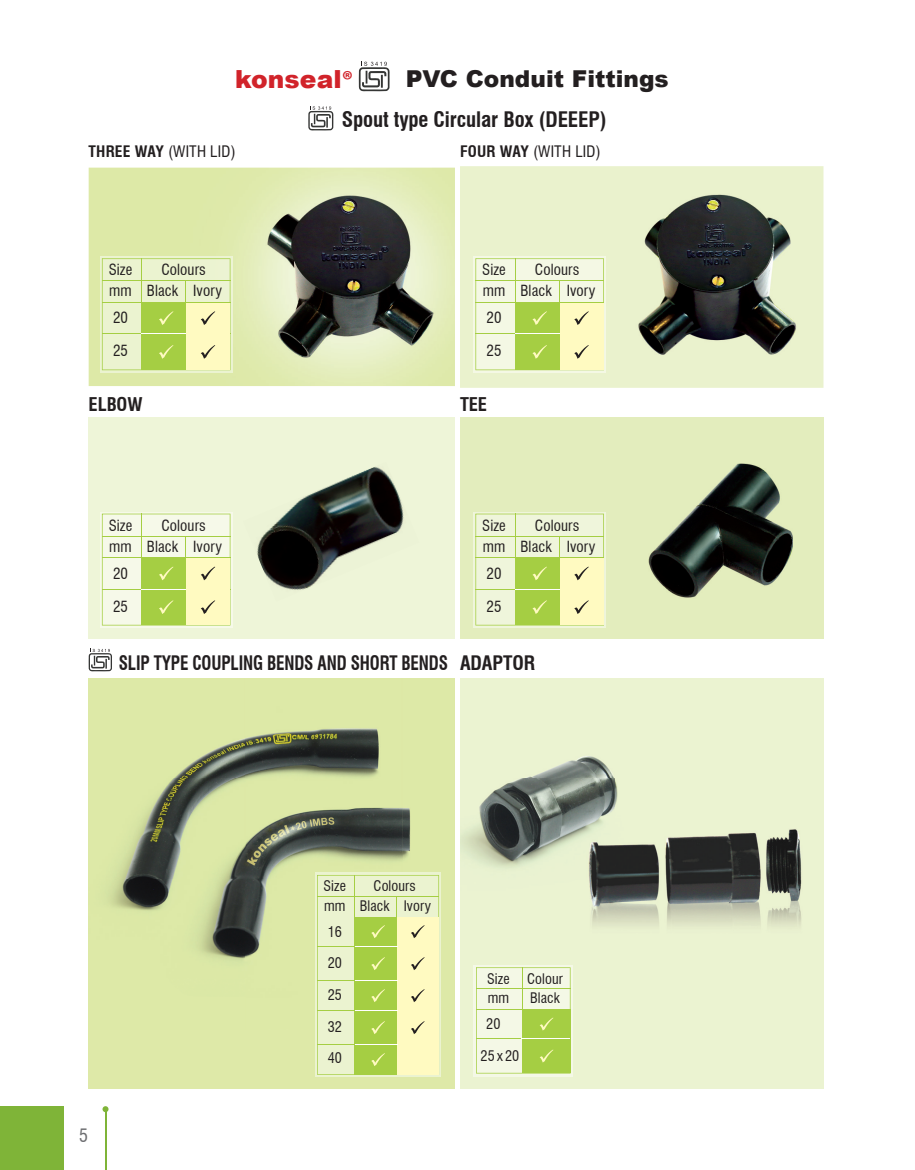
<style>
.page{position:relative;width:915px;height:1170px;background:#fff}
.page>*{position:absolute;margin:0;border:0;box-sizing:border-box;transform-origin:0 0}
.t1{font:900 24.9px "Arial";letter-spacing:.005em;color:#d1232a}
.t2{font:900 23.25px "Arial";color:#231f20}
.t3{font:700 condensed 20.85px "Swiss 721 BT";letter-spacing:-.005em;color:#231f20}
.t4{font:700 condensed 19.5px "Swiss 721 BT";letter-spacing:-.01em;color:#231f20;scale:.87 1}
.t5{font:700 condensed 18.45px "Swiss 721 BT";letter-spacing:-.005em;color:#231f20}
.t6{font:condensed 18px "Swiss 721 BT";color:#6c6d70}
.t7{font:condensed 15.45px "Swiss 721 BT";letter-spacing:.01em;color:#231f20}
.t8{font:condensed 15px/21px "Swiss 721 BT";letter-spacing:.005em;color:#231f20}
.t9{font:condensed 14.25px/20px "Swiss 721 BT";letter-spacing:.005em;color:#231f20}
.s1{font-family:"Myriad Pro";font-weight:700}
.s2{font-weight:700}
</style>
<div class="page">
<svg style="left:359px;top:62px;width:30px;height:29px"></svg>
<svg style="left:308px;top:106px;width:25px;height:24px"></svg>
<img style="left:89px;top:168px;width:366px;height:218px">
<img style="left:460px;top:166px;width:363px;height:222px">
<img style="left:100px;top:256px;width:132px;height:116px">
<svg style="left:102px;top:258px;width:128px;height:112px;background:#ddeaaa"></svg>
<hr style="left:141px;top:333px;width:45px;height:1px;background:#fff">
<img style="left:473px;top:256px;width:132px;height:116px">
<svg style="left:475px;top:258px;width:128px;height:112px;background:#e2edb5"></svg>
<hr style="left:515px;top:333px;width:44px;height:1px;background:#fff">
<div style="left:89px;top:417px;width:366px;height:222px;background:#eef5d8"></div>
<img style="left:257px;top:466px;width:147px;height:124px">
<div style="left:460px;top:417px;width:363px;height:222px;background:#e3edbd"></div>
<img style="left:648px;top:463px;width:144px;height:135px">
<div style="left:100px;top:512px;width:132px;height:115px;background:linear-gradient(to bottom,#cce394,#cfe499)"></div>
<svg style="left:102px;top:513px;width:128px;height:112px;background:#e3edb8"></svg>
<hr style="left:141px;top:588px;width:45px;height:1px;background:#fff">
<svg style="left:473px;top:512px;width:132px;height:115px"></svg>
<svg style="left:475px;top:513px;width:128px;height:112px;background:#dfebb0"></svg>
<hr style="left:515px;top:588px;width:44px;height:1px;background:#fff">
<div style="left:89px;top:678px;width:366px;height:410px;background:#dee9a8"></div>
<img style="left:114px;top:728px;width:288px;height:151px">
<img style="left:402px;top:808px;width:39px;height:221px">
<img style="left:107px;top:879px;width:161px;height:83px">
<div style="left:460px;top:678px;width:363px;height:410px;background:#ebf3d1"></div>
<img style="left:460px;top:756px;width:342px;height:223px">
<svg style="left:89px;top:648px;width:23px;height:23px"></svg>
<svg style="left:315px;top:1029px;width:125px;height:47px"></svg>
<img style="left:315px;top:872px;width:125px;height:157px">
<svg style="left:317px;top:874px;width:122px;height:200px;background:#dbe9a2"></svg>
<hr style="left:355px;top:946px;width:42px;height:1px;background:#fff">
<hr style="left:355px;top:980px;width:42px;height:1px;background:#fff">
<hr style="left:355px;top:1010px;width:42px;height:1px;background:#fff">
<hr style="left:355px;top:1044px;width:42px;height:1px;background:#fff">
<svg style="left:473px;top:979px;width:99px;height:97px"></svg>
<img style="left:473px;top:965px;width:99px;height:14px">
<svg style="left:476px;top:967px;width:94px;height:106px;background:#d8e9ad"></svg>
<hr style="left:521px;top:1038px;width:49px;height:1px;background:#fff">
<div style="left:0;top:1106px;width:64px;height:63px;background:#7fb438"></div>
<hr style="left:105px;top:1109px;width:1px;height:60px;background:#7fb438">
<svg style="left:102px;top:1106px;width:6px;height:6px"></svg>
<h1 class="t1" style="left:235px;top:61px;width:120px">konseal<span class="s1">®</span></h1>
<h2 class="t2" style="left:405px;top:62px;width:264px">PVC Conduit Fittings</h2>
<h3 class="t3" style="left:341px;top:107px;width:266px">Spout type Circular Box (DEEEP)</h3>
<p class="t7" style="left:89px;top:142px;width:148px"><span class="s2">THREE WAY</span> (WITH LID)</p>
<p class="t7" style="left:460px;top:142px;width:142px"><span class="s2">FOUR WAY</span> (WITH LID)</p>
<p class="t8" style="left:109px;top:259px;width:25px">Size</p>
<p class="t8" style="left:109px;top:259px;width:114px;text-indent:52px">Colours mm Black Ivory</p>
<p class="t8" style="left:113px;top:307px;width:17px">20</p>
<p class="t8" style="left:113px;top:340px;width:17px">25</p>
<p class="t8" style="left:482px;top:259px;width:25px">Size</p>
<p class="t8" style="left:482px;top:259px;width:114px;text-indent:52px">Colours mm Black Ivory</p>
<p class="t8" style="left:486px;top:307px;width:17px">20</p>
<p class="t8" style="left:486px;top:340px;width:17px">25</p>
<p class="t5" style="left:89px;top:393px;width:55px">ELBOW</p>
<p class="t5" style="left:460px;top:393px;width:29px">TEE</p>
<p class="t8" style="left:109px;top:514px;width:25px">Size</p>
<p class="t8" style="left:109px;top:514px;width:114px;text-indent:52px">Colours mm Black Ivory</p>
<p class="t8" style="left:113px;top:562px;width:17px">20</p>
<p class="t8" style="left:113px;top:595px;width:17px">25</p>
<p class="t8" style="left:482px;top:514px;width:25px">Size</p>
<p class="t8" style="left:482px;top:514px;width:114px;text-indent:52px">Colours mm Black Ivory</p>
<p class="t8" style="left:486px;top:562px;width:17px">20</p>
<p class="t8" style="left:486px;top:595px;width:17px">25</p>
<h3 class="t4" style="left:119px;top:650px;width:480px">SLIP TYPE COUPLING BENDS AND SHORT BENDS ADAPTOR</h3>
<p class="t6" style="left:79px;top:1124px;width:10px">5</p>
<p class="t9" style="left:323px;top:875px;width:24px">Size</p>
<p class="t9" style="left:324px;top:875px;width:108px;text-indent:49px">Colours mm Black Ivory</p>
<p class="t9" style="left:327px;top:921px;width:16px">16</p>
<p class="t9" style="left:327px;top:953px;width:16px">20</p>
<p class="t9" style="left:327px;top:984px;width:16px">25</p>
<p class="t9" style="left:327px;top:1016px;width:16px">32</p>
<p class="t9" style="left:327px;top:1047px;width:16px">40</p>
<p class="t9" style="left:487px;top:968px;width:77px">Size Colour mm</p>
<p class="t9" style="left:530px;top:988px;width:31px">Black</p>
<p class="t9" style="left:486px;top:1013px;width:16px">20</p>
<p class="t9" style="left:480px;top:1045px;width:40px">25 x 20</p>
</div>
